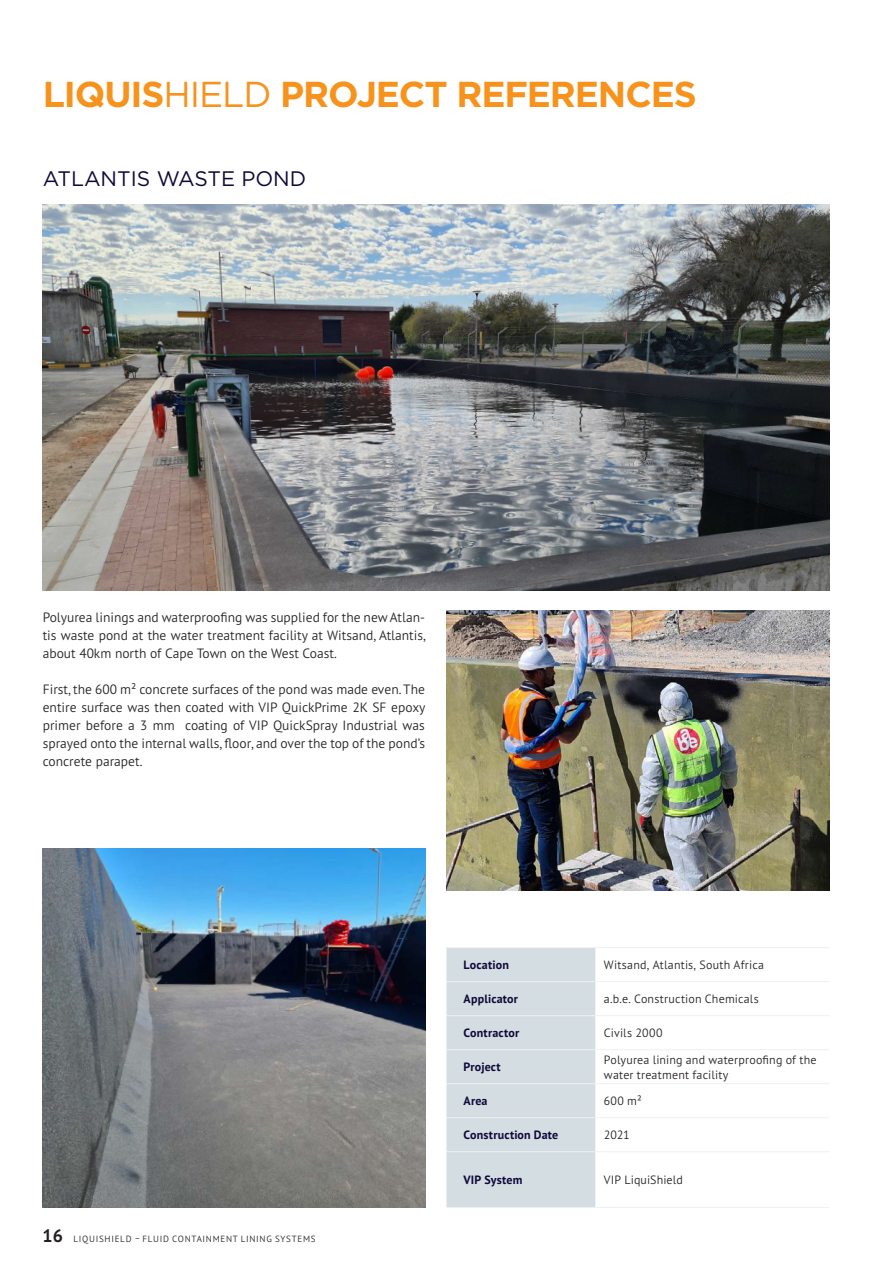
<style>
.page{position:relative;width:893px;height:1263px;background:#fff}
.page>*{position:absolute;margin:0;border:0;box-sizing:border-box;transform-origin:0 0}
.Headline{font:700 36px "Gotham";letter-spacing:-.03em;color:#f7931d}
.Headline-2{font:21px "Gotham";color:#0f0839}
.Bulletpoints{font:300 13.5px/18px "PT Sans Pro";color:#231f20;text-align:justify}
.Index_normal{font:300 12px/14.4px "PT Sans Pro";letter-spacing:.015em;color:#231f20}
.Tabellen_Headline_li{font:700 12px "PT Sans Pro";letter-spacing:.015em;color:#0f0839}
.t1{font:300 9px "PT Sans Pro";letter-spacing:.08em;color:#231f20}
.s1{font-weight:400}
.s2{font-weight:700;font-size:18px}
</style>
<div class="page">
<div style="left:446px;top:948px;width:149px;height:259px;background:#d4dde2"></div>
<hr style="left:446px;top:947px;width:149px;height:1px;background:#edf1f3">
<hr style="left:595px;top:947px;width:234px;height:1px;background:#edf1f3">
<hr style="left:446px;top:981px;width:149px;height:1px;background:#edf1f3">
<hr style="left:595px;top:981px;width:234px;height:1px;background:#edf1f3">
<hr style="left:446px;top:1015px;width:149px;height:1px;background:#edf1f3">
<hr style="left:595px;top:1015px;width:234px;height:1px;background:#edf1f3">
<hr style="left:446px;top:1049px;width:149px;height:1px;background:#edf1f3">
<hr style="left:595px;top:1049px;width:234px;height:1px;background:#edf1f3">
<hr style="left:446px;top:1083px;width:149px;height:1px;background:#edf1f3">
<hr style="left:595px;top:1083px;width:234px;height:1px;background:#edf1f3">
<hr style="left:446px;top:1117px;width:149px;height:1px;background:#edf1f3">
<hr style="left:595px;top:1117px;width:234px;height:1px;background:#edf1f3">
<hr style="left:446px;top:1151px;width:149px;height:1px;background:#edf1f3">
<hr style="left:595px;top:1151px;width:234px;height:1px;background:#edf1f3">
<hr style="left:446px;top:1207px;width:149px;height:1px;background:#edf1f3">
<hr style="left:595px;top:1207px;width:234px;height:1px;background:#edf1f3">
<img style="left:43px;top:204px;width:786px;height:387px">
<img style="left:446px;top:611px;width:383px;height:279px">
<img style="left:43px;top:849px;width:382px;height:359px">
<p class="Headline" style="left:43px;top:70px;width:656px">LIQUIS<span class="s1">HIELD</span> PROJECT REFERENCES</p>
<p class="Headline-2" style="left:43px;top:165px;width:265px">ATLANTIS WASTE POND</p>
<p class="Bulletpoints" style="left:43px;top:608px;width:385px">Polyurea linings and waterproofing was supplied for the new Atlan&shy;tis waste pond at the water treatment facility at Witsand, Atlantis, about 40km north of Cape Town on the West Coast.</p>
<p class="Bulletpoints" style="left:43px;top:680px;width:384px">First, the 600 m² concrete surfaces of the pond was made even. The entire surface was then coated with VIP QuickPrime 2K SF epoxy primer before a 3 mm coating of VIP QuickSpray Industrial was sprayed onto the internal walls, floor, and over the top of the pond’s concrete parapet.</p>
<p class="t1" style="left:43px;top:1233px;width:275px"><span class="s2">16</span> LIQUISHIELD – FLUID CONTAINMENT LINING SYSTEMS</p>
<p class="Tabellen_Headline_li" style="left:463px;top:957px;width:47px">Location</p>
<p class="Index_normal" style="left:604px;top:957px;width:162px">Witsand, Atlantis, South Africa</p>
<p class="Tabellen_Headline_li" style="left:463px;top:991px;width:56px">Applicator</p>
<p class="Index_normal" style="left:604px;top:991px;width:156px">a.b.e. Construction Chemicals</p>
<p class="Tabellen_Headline_li" style="left:463px;top:1025px;width:57px">Contractor</p>
<p class="Index_normal" style="left:604px;top:1025px;width:60px">Civils 2000</p>
<p class="Tabellen_Headline_li" style="left:463px;top:1059px;width:39px">Project</p>
<p class="Index_normal" style="left:604px;top:1052px;width:214px">Polyurea lining and waterproofing of the water treatment facility</p>
<p class="Tabellen_Headline_li" style="left:463px;top:1093px;width:26px">Area</p>
<p class="Index_normal" style="left:604px;top:1093px;width:40px">600 m²</p>
<p class="Tabellen_Headline_li" style="left:463px;top:1127px;width:96px">Construction Date</p>
<p class="Index_normal" style="left:604px;top:1127px;width:27px">2021</p>
<p class="Tabellen_Headline_li" style="left:463px;top:1172px;width:60px">VIP System</p>
<p class="Index_normal" style="left:604px;top:1172px;width:81px">VIP LiquiShield</p>
</div>
